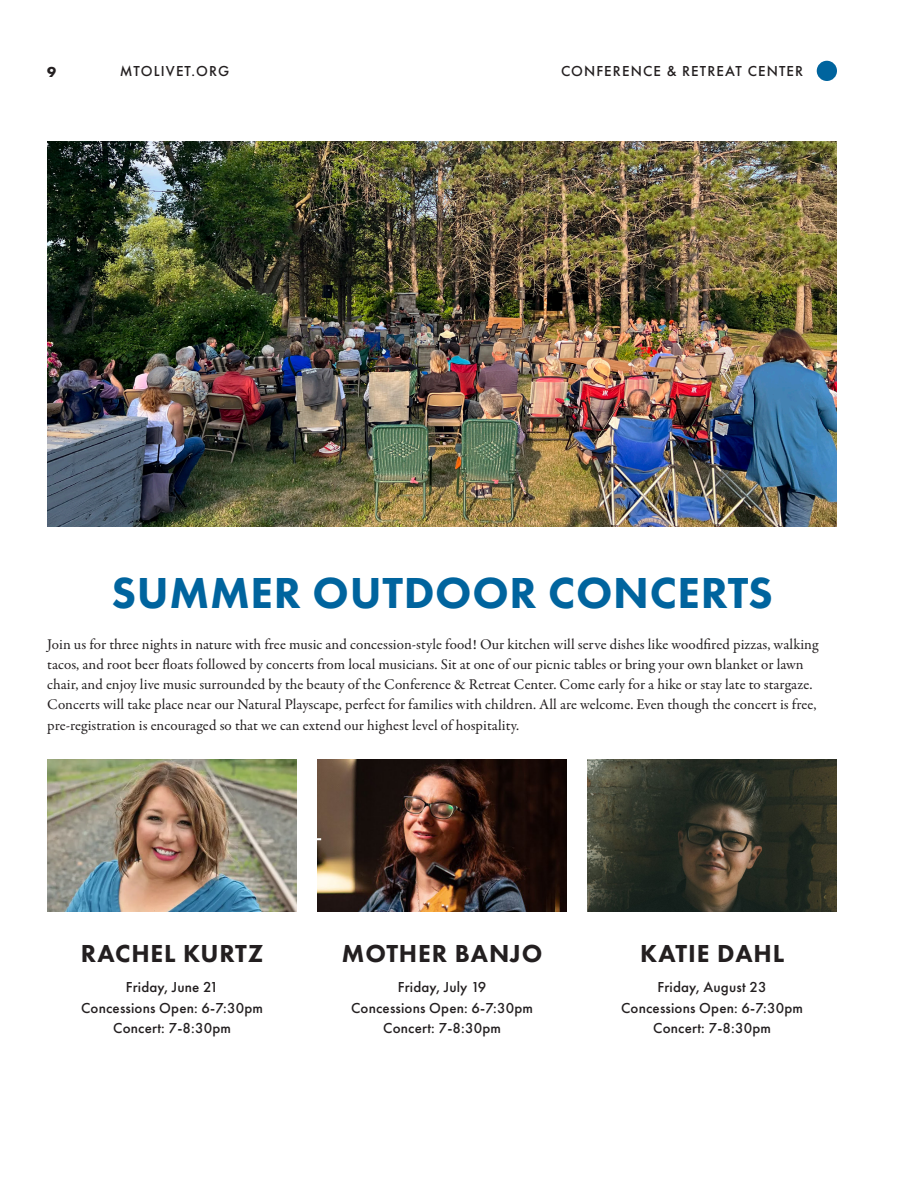
<style>
.page{position:relative;width:918px;height:1188px;background:#fff}
.page>*{position:absolute;margin:0;border:0;box-sizing:border-box;transform-origin:0 0}
.t1{font:800 45px "Futura PT";letter-spacing:.015em;color:#00649e}
.t2{font:800 25.5px "Futura PT";letter-spacing:.035em;color:#231f20}
.t3{font:15px/20.2px "Garamond Premr Pro";letter-spacing:.005em;color:#231f20}
.t4{font:500 15px "Futura PT";letter-spacing:.01em;color:#231f20}
.t5{font:500 15px "Futura PT";letter-spacing:.075em;color:#231f20}
.t6{font:700 15px "Futura PT";color:#231f20}
</style>
<div class="page">
<div style="left:817px;top:61px;width:20px;height:20px;background:#00649e;border-radius:50%"></div>
<img style="left:47px;top:759px;width:250px;height:152px">
<img style="left:317px;top:759px;width:250px;height:152px">
<img style="left:587px;top:759px;width:250px;height:152px">
<img style="left:47px;top:142px;width:790px;height:384px">
<p class="t6" style="left:47px;top:62px;width:10px">9</p>
<p class="t5" style="left:120px;top:62px;width:111px">MTOLIVET.ORG</p>
<p class="t5" style="left:561px;top:62px;width:244px">CONFERENCE &amp; RETREAT CENTER</p>
<p class="t1" style="left:111px;top:564px;width:663px">SUMMER OUTDOOR CONCERTS</p>
<p class="t3" style="left:47px;top:634px;width:773px">Join us for three nights in nature with free music and concession-style food! Our kitchen will serve dishes like woodfired pizzas, walking tacos, and root beer floats followed by concerts from local musicians. Sit at one of our picnic tables or bring your own blanket or lawn chair, and enjoy live music surrounded by the beauty of the Conference &amp; Retreat Center. Come early for a hike or stay late to stargaze.<br>Concerts will take place near our Natural Playscape, perfect for families with children. All are welcome. Even though the concert is free, pre-registration is encouraged so that we can extend our highest level of hospitality.</p>
<p class="t2" style="left:81px;top:937px;width:184px">RACHEL KURTZ</p>
<p class="t4" style="left:126px;top:978px;width:94px">Friday, June 21</p>
<p class="t4" style="left:81px;top:998px;width:183px">Concessions Open: 6-7:30pm</p>
<p class="t4" style="left:113px;top:1019px;width:119px">Concert: 7-8:30pm</p>
<p class="t2" style="left:342px;top:937px;width:202px">MOTHER BANJO</p>
<p class="t4" style="left:398px;top:978px;width:90px">Friday, July 19</p>
<p class="t4" style="left:351px;top:998px;width:183px">Concessions Open: 6-7:30pm</p>
<p class="t4" style="left:383px;top:1019px;width:119px">Concert: 7-8:30pm</p>
<p class="t2" style="left:640px;top:937px;width:146px">KATIE DAHL</p>
<p class="t4" style="left:658px;top:978px;width:111px">Friday, August 23</p>
<p class="t4" style="left:621px;top:998px;width:183px">Concessions Open: 6-7:30pm</p>
<p class="t4" style="left:653px;top:1019px;width:119px">Concert: 7-8:30pm</p>
</div>
